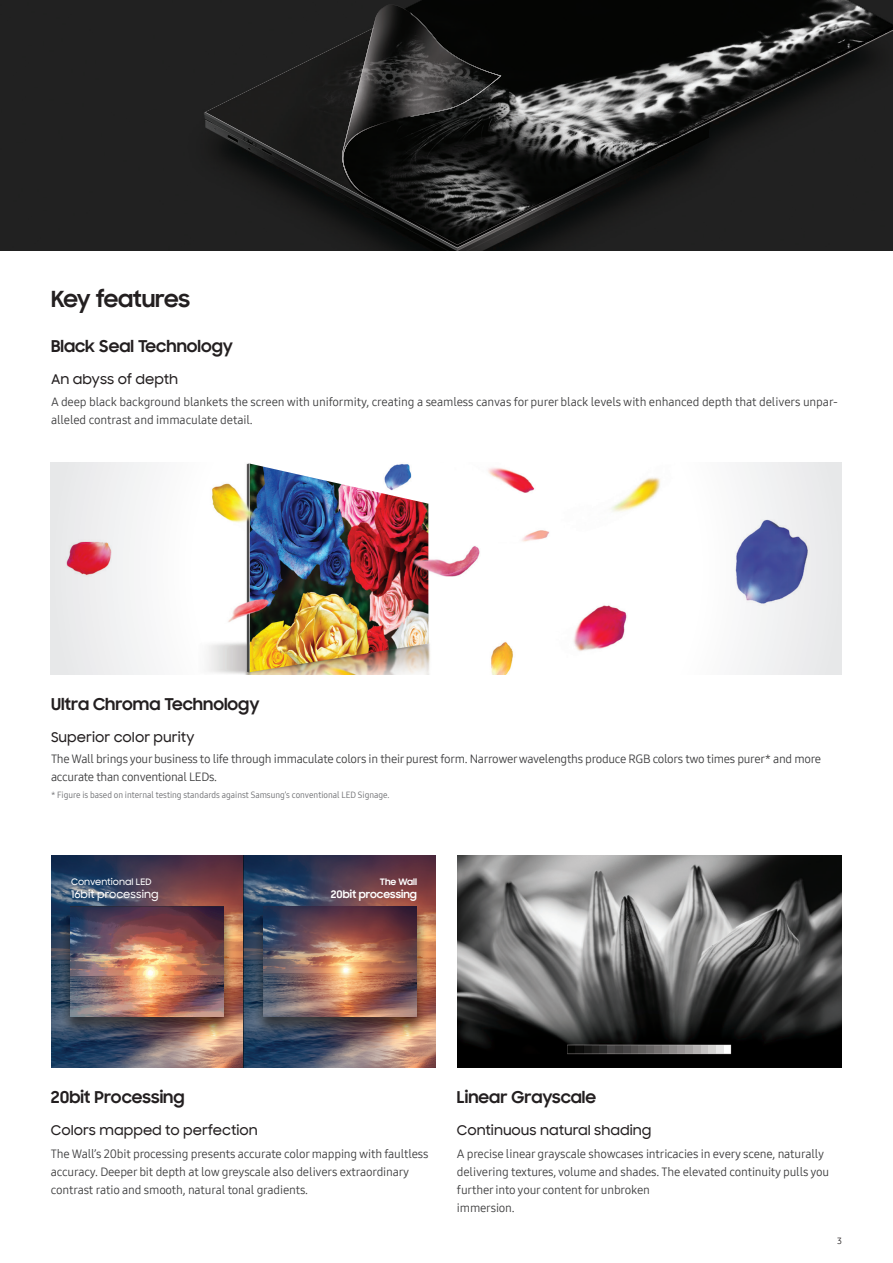
<style>
.page{position:relative;width:893px;height:1263px;background:#fff}
.page>*{position:absolute;margin:0;border:0;box-sizing:border-box;transform-origin:0 0}
.Samsung_One-800_13pt{font:700 22.5px "Samsung Sharp Sans";letter-spacing:-.01em;color:#231f20}
.Samsung_One-400_10pt{font:700 16.5px "Samsung Sharp Sans";color:#231f20}
.Samsung_One-400_10pt-2{font:500 13.5px "Samsung Sharp Sans";color:#231f20}
.Samsung_One-400_10pt-3{font:12px/18px "Samsung One 400";letter-spacing:-.015em;color:#3e3e3f}
.Samsung_One-400_10pt-4{font:500 10.5px "Samsung Sharp Sans";color:#fff}
.Samsung_One-400_10pt-5{font:700 10.5px "Samsung Sharp Sans";color:#fff}
.Samsung_One-400_10pt-6{font:9px "Samsung One 400 C";color:#6c6d70}
.Samsung_One-400_10pt-7{font:500 9px "Samsung Sharp Sans";color:#fff}
.Samsung_One-400_10pt-8{font:700 9px "Samsung Sharp Sans";color:#fff}
.t1{font:9px "Samsung One 400";color:#231f20}
</style>
<div class="page">
<div style="left:0;top:0;width:893px;height:251px;background:#212121"></div>
<img style="left:204px;top:0;width:689px;height:248px">
<img style="left:342px;top:0;width:551px;height:245px">
<img style="left:342px;top:28px;width:550px;height:217px">
<img style="left:501px;top:27px;width:391px;height:1px">
<img style="left:337px;top:5px;width:164px;height:220px">
<img style="left:342px;top:5px;width:159px;height:200px">
<img style="left:51px;top:462px;width:791px;height:213px">
<img style="left:250px;top:464px;width:178px;height:208px">
<img style="left:51px;top:855px;width:385px;height:213px">
<img style="left:70px;top:907px;width:154px;height:110px">
<img style="left:263px;top:907px;width:154px;height:110px">
<img style="left:457px;top:855px;width:385px;height:213px">
<img style="left:568px;top:1044px;width:7px;height:10px">
<svg style="left:575px;top:1044px;width:156px;height:10px;background:#727070"></svg>
<p class="Samsung_One-800_13pt" style="left:51px;top:282px;width:141px">Key features</p>
<p class="Samsung_One-400_10pt" style="left:51px;top:333px;width:184px">Black Seal Technology</p>
<p class="Samsung_One-400_10pt-2" style="left:51px;top:369px;width:129px">An abyss of depth</p>
<p class="Samsung_One-400_10pt-3" style="left:51px;top:392px;width:788px">A deep black background blankets the screen with uniformity, creating a seamless canvas for purer black levels with enhanced depth that delivers unpar&shy;alleled contrast and immaculate detail.</p>
<p class="Samsung_One-400_10pt" style="left:51px;top:692px;width:210px">Ultra Chroma Technology</p>
<p class="Samsung_One-400_10pt-3" style="left:51px;top:749px;width:772px">The Wall brings your business to life through immaculate colors in their purest form. Narrower wavelengths produce RGB colors two times purer* and more accurate than conventional LEDs.</p>
<p class="Samsung_One-400_10pt-6" style="left:51px;top:788px;width:340px">* Figure is based on internal testing standards against Samsung’s conventional LED Signage.</p>
<p class="Samsung_One-400_10pt-2" style="left:51px;top:727px;width:145px">Superior color purity</p>
<p class="Samsung_One-400_10pt-7" style="left:71px;top:875px;width:82px">Conventional LED</p>
<p class="Samsung_One-400_10pt-4" style="left:71px;top:886px;width:89px">16bit processing</p>
<p class="Samsung_One-400_10pt-8" style="left:380px;top:875px;width:39px">The Wall</p>
<p class="Samsung_One-400_10pt-5" style="left:331px;top:886px;width:87px">20bit processing</p>
<p class="Samsung_One-400_10pt" style="left:51px;top:1085px;width:135px">20bit Processing</p>
<p class="Samsung_One-400_10pt-2" style="left:51px;top:1120px;width:208px">Colors mapped to perfection</p>
<p class="Samsung_One-400_10pt-3" style="left:51px;top:1144px;width:379px">The Wall’s 20bit processing presents accurate color mapping with faultless accuracy. Deeper bit depth at low greyscale also delivers extraordinary contrast ratio and smooth, natural tonal gradients.</p>
<p class="Samsung_One-400_10pt" style="left:457px;top:1085px;width:141px">Linear Grayscale</p>
<p class="Samsung_One-400_10pt-2" style="left:457px;top:1120px;width:196px">Continuous natural shading</p>
<p class="Samsung_One-400_10pt-3" style="left:457px;top:1144px;width:374px">A precise linear grayscale showcases intricacies in every scene, naturally delivering textures, volume and shades. The elevated continuity pulls you further into your content for unbroken</p>
<p class="Samsung_One-400_10pt-3" style="left:457px;top:1198px;width:59px">immersion.</p>
<p class="t1" style="left:837px;top:1235px;width:6px">3</p>
</div>
